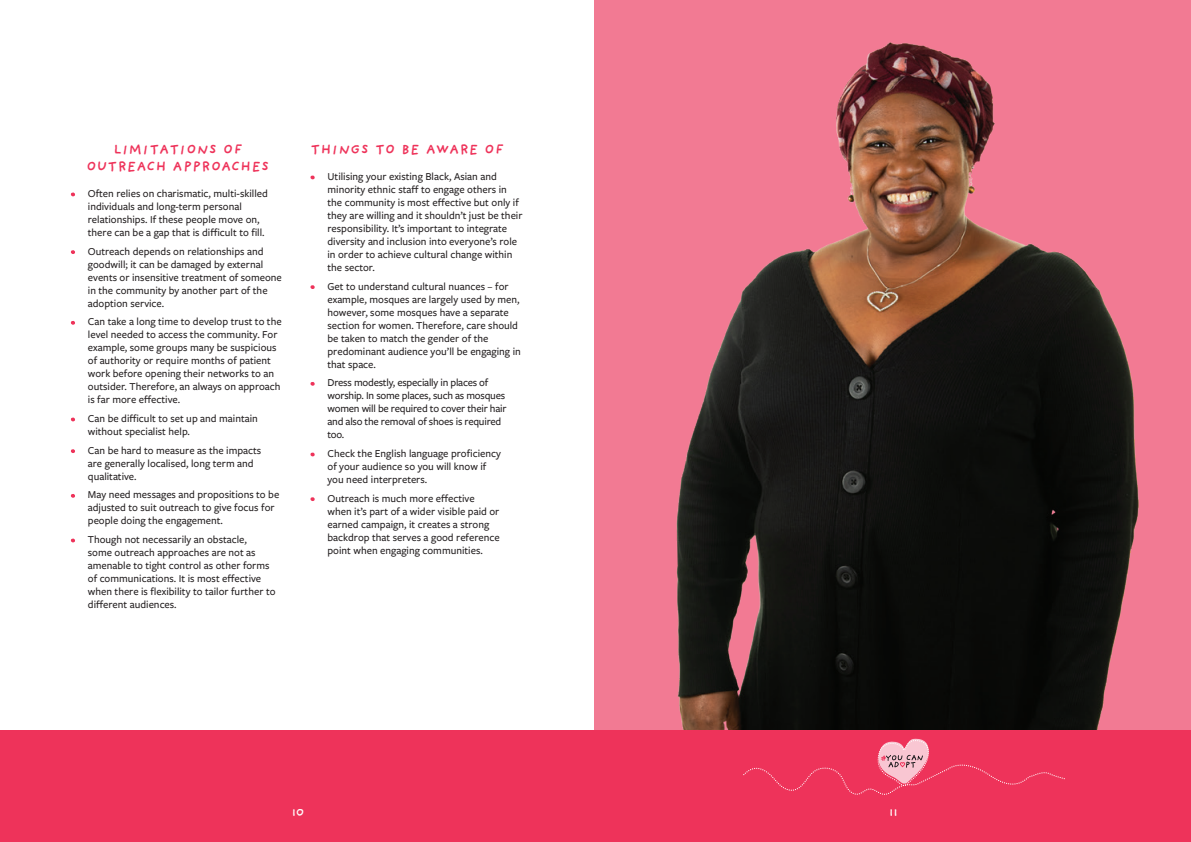
<style>
.page{position:relative;width:1191px;height:842px;background:#fff}
.page>*{position:absolute;margin:0;border:0;box-sizing:border-box;transform-origin:0 0}
.t1{font:700 14px/17px "Providence Sans Pro";letter-spacing:.04em;color:#ee335a;text-align:center}
.t2{font:700 12px "Providence Sans Pro";color:#fff}
.t3{font:500 11px/13px "Freight Sans Pro";color:#231f20}
.t4{font:500 11px/13px "Freight Sans Pro";letter-spacing:-.02em;color:#231f20}
</style>
<div class="page">
<div style="left:594px;top:0;width:597px;height:738px;background:#f27a93"></div>
<img style="left:676px;top:42px;width:463px;height:688px">
<div style="left:0;top:730px;width:1191px;height:112px;background:#ee335a"></div>
<svg style="left:743px;top:739px;width:321px;height:56px"></svg>
<svg style="left:71px;top:193px;width:4px;height:3px"></svg>
<svg style="left:71px;top:250px;width:4px;height:4px"></svg>
<svg style="left:71px;top:321px;width:4px;height:4px"></svg>
<svg style="left:71px;top:418px;width:4px;height:3px"></svg>
<svg style="left:71px;top:449px;width:4px;height:4px"></svg>
<svg style="left:71px;top:494px;width:4px;height:4px"></svg>
<svg style="left:71px;top:539px;width:4px;height:3px"></svg>
<svg style="left:310px;top:176px;width:5px;height:3px"></svg>
<svg style="left:310px;top:285px;width:5px;height:4px"></svg>
<svg style="left:310px;top:382px;width:5px;height:4px"></svg>
<svg style="left:310px;top:453px;width:5px;height:3px"></svg>
<svg style="left:310px;top:497px;width:5px;height:4px"></svg>
<p class="t1" style="left:86px;top:141px;width:184px">LIMITATIONS OF<br>OUTREACH APPROACHES</p>
<p class="t3" style="left:88px;top:186px;width:181px">Often relies on charismatic, multi-skilled individuals and long-term personal relationships. If these people move on, there can be a gap that is difficult to fill.</p>
<p class="t3" style="left:88px;top:244px;width:195px">Outreach depends on relationships and goodwill; it can be damaged by external events or insensitive treatment of someone in the community by another part of the adoption service.</p>
<p class="t3" style="left:88px;top:315px;width:195px">Can take a long time to develop trust to the level needed to access the community. For example, some groups many be suspicious of authority or require months of patient work before opening their networks to an outsider. Therefore, an always on approach is far more effective.</p>
<p class="t3" style="left:88px;top:411px;width:171px">Can be difficult to set up and maintain without specialist help.</p>
<p class="t3" style="left:88px;top:443px;width:175px">Can be hard to measure as the impacts are generally localised, long term and qualitative.</p>
<p class="t3" style="left:88px;top:488px;width:193px">May need messages and propositions to be adjusted to suit outreach to give focus for people doing the engagement.</p>
<p class="t3" style="left:88px;top:532px;width:189px">Though not necessarily an obstacle,<br>some outreach approaches are not as amenable to tight control as other forms of communications. It is most effective when there is flexibility to tailor further to different audiences.</p>
<p class="t1" style="left:310px;top:141px;width:195px">THINGS TO BE AWARE OF</p>
<p class="t3" style="left:327px;top:169px;width:197px">Utilising your existing Black, Asian and minority ethnic staff to engage others in the community is most effective but only if they are willing and it shouldn’t just be their responsibility. It’s important to integrate diversity and inclusion into everyone’s role in order to achieve cultural change within the sector.</p>
<p class="t3" style="left:327px;top:279px;width:195px">Get to understand cultural nuances – for example, mosques are largely used by men, however, some mosques have a separate section for women. Therefore, care should be taken to match the gender of the predominant audience you’ll be engaging in that space.</p>
<p class="t4" style="left:327px;top:376px;width:181px">Dress modestly, especially in places of worship. In some places, such as mosques women will be required to cover their hair and also the removal of shoes is required too.</p>
<p class="t3" style="left:327px;top:446px;width:175px">Check the English language proficiency of your audience so you will know if you need interpreters.</p>
<p class="t3" style="left:327px;top:491px;width:174px">Outreach is much more effective when it’s part of a wider visible paid or earned campaign, it creates a strong backdrop that serves a good reference point when engaging communities.</p>
<p class="t2" style="left:291px;top:805px;width:14px">10</p>
<p class="t2" style="left:888px;top:805px;width:11px">11</p>
</div>
